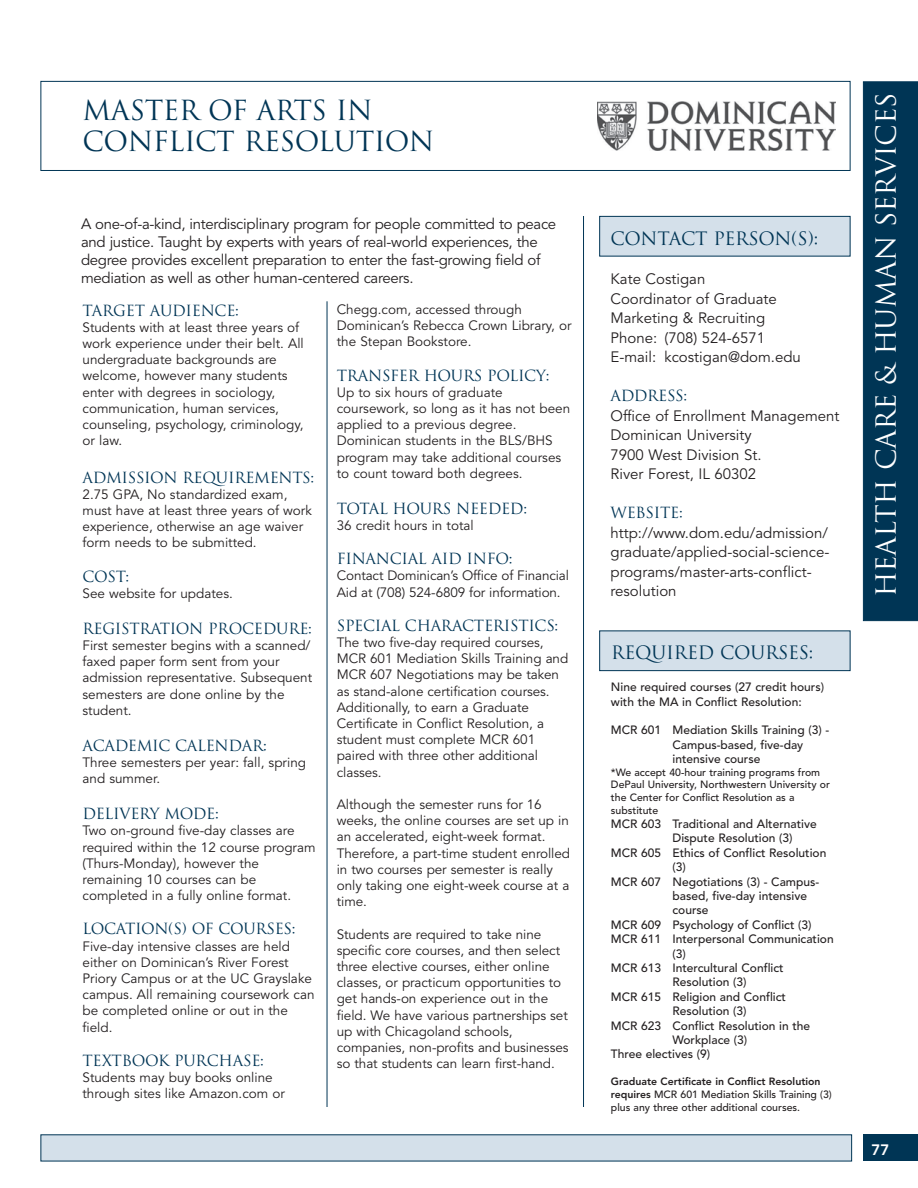
<style>
.page{position:relative;width:918px;height:1188px;background:#fff}
.page>*{position:absolute;margin:0;border:0;box-sizing:border-box;transform-origin:0 0}
.t1{font:27px/31.5px "Trajan";letter-spacing:-.015em;color:#003555}
.t2{font:27px "Trajan";letter-spacing:-.015em;color:#fff}
.t3{font:18px "Trajan";letter-spacing:-.015em;color:#003555}
.t4{font:15px/19.5px "Avenir";color:#231f20}
.t5{font:15px/18px "Avenir";letter-spacing:-.02em;color:#231f20}
.t6{font:15px "Trajan";letter-spacing:-.02em;color:#003555}
.t7{font:800 15px "Avenir";color:#fff}
.t8{font:13.5px/16.2px "Avenir";color:#231f20}
.t9{font:500 12px/14.4px "Avenir";color:#231f20}
.t10{font:500 10.5px/12.6px "Avenir";color:#231f20}
.s1{font-weight:800}
</style>
<div class="page">
<div style="left:863px;top:1134px;width:55px;height:27px;background:#003555"></div>
<div style="left:40px;top:81px;width:810px;height:90px;background:#fff;border:1px solid #003555"></div>
<div style="left:863px;top:81px;width:55px;height:540px;background:#003555"></div>
<hr style="left:583px;top:216px;width:1px;height:891px;background:#003555">
<div style="left:40px;top:1134px;width:812px;height:27px;background:#d4e0ea"></div>
<div style="left:599px;top:631px;width:251px;height:40px;background:#d4e0ea;border:1px solid #003555"></div>
<div style="left:599px;top:216px;width:251px;height:40px;background:#d4e0ea;border:1px solid #003555"></div>
<hr style="left:327px;top:301px;width:1px;height:806px;background:#003555">
<img style="left:598px;top:101px;width:237px;height:49px">
<h1 class="t1" style="left:83px;top:94px;width:353px">MASTER OF ARTS IN<br>CONFLICT RESOLUTION</h1>
<p class="t5" style="left:81px;top:215px;width:477px">A one-of-a-kind, interdisciplinary program for people committed to peace and justice. Taught by experts with years of real-world experiences, the degree provides excellent preparation to enter the fast-growing field of mediation as well as other human-centered careers.</p>
<p class="t6" style="left:83px;top:301px;width:158px">TARGET AUDIENCE:</p>
<p class="t8" style="left:83px;top:319px;width:223px">Students with at least three years of work experience under their belt. All undergraduate backgrounds are welcome, however many students enter with degrees in sociology, communication, human services, counseling, psychology, criminology, or law.</p>
<p class="t6" style="left:83px;top:468px;width:233px">ADMISSION REQUIREMENTS:</p>
<p class="t8" style="left:83px;top:486px;width:231px">2.75 GPA, No standardized exam, must have at least three years of work experience, otherwise an age waiver form needs to be submitted.</p>
<p class="t6" style="left:83px;top:567px;width:48px">COST:</p>
<p class="t8" style="left:83px;top:585px;width:150px">See website for updates.</p>
<p class="t6" style="left:83px;top:619px;width:231px">REGISTRATION PROCEDURE:</p>
<p class="t8" style="left:83px;top:638px;width:231px">First semester begins with a scanned/ faxed paper form sent from your admission representative. Subsequent semesters are done online by the student.</p>
<p class="t6" style="left:83px;top:736px;width:186px">ACADEMIC CALENDAR:</p>
<p class="t8" style="left:83px;top:755px;width:225px">Three semesters per year: fall, spring and summer.</p>
<p class="t6" style="left:83px;top:805px;width:138px">DELIVERY MODE:</p>
<p class="t8" style="left:83px;top:823px;width:235px">Two on-ground five-day classes are required within the 12 course program (Thurs-Monday), however the remaining 10 courses can be completed in a fully online format.</p>
<p class="t6" style="left:83px;top:920px;width:215px">LOCATION(S) OF COURSES:</p>
<p class="t8" style="left:83px;top:938px;width:234px">Five-day intensive classes are held either on Dominican’s River Forest<br>Priory Campus or at the UC Grayslake campus. All remaining coursework can be completed online or out in the field.</p>
<p class="t6" style="left:83px;top:1051px;width:183px">TEXTBOOK PURCHASE:</p>
<p class="t8" style="left:83px;top:1070px;width:204px">Students may buy books online through sites like Amazon.com or</p>
<p class="t8" style="left:337px;top:302px;width:236px">Chegg.com, accessed through<br>Dominican’s Rebecca Crown Library, or the Stepan Bookstore.</p>
<p class="t6" style="left:337px;top:366px;width:214px">TRANSFER HOURS POLICY:</p>
<p class="t8" style="left:337px;top:384px;width:235px">Up to six hours of graduate coursework, so long as it has not been applied to a previous degree.<br>Dominican students in the BLS/BHS program may take additional courses to count toward both degrees.</p>
<p class="t6" style="left:337px;top:499px;width:192px">TOTAL HOURS NEEDED:</p>
<p class="t8" style="left:337px;top:518px;width:138px">36 credit hours in total</p>
<p class="t6" style="left:337px;top:550px;width:177px">FINANCIAL AID INFO:</p>
<p class="t8" style="left:337px;top:568px;width:234px">Contact Dominican’s Office of Financial<br>Aid at (708) 524-6809 for information.</p>
<p class="t6" style="left:337px;top:616px;width:223px">SPECIAL CHARACTERISTICS:</p>
<p class="t8" style="left:337px;top:635px;width:233px">The two five-day required courses,<br>MCR 601 Mediation Skills Training and<br>MCR 607 Negotiations may be taken as stand-alone certification courses.<br>Additionally, to earn a Graduate<br>Certificate in Conflict Resolution, a student must complete MCR 601 paired with three other additional classes.</p>
<p class="t8" style="left:337px;top:797px;width:235px">Although the semester runs for 16 weeks, the online courses are set up in an accelerated, eight-week format.<br>Therefore, a part-time student enrolled in two courses per semester is really only taking one eight-week course at a time.</p>
<p class="t8" style="left:337px;top:926px;width:233px">Students are required to take nine specific core courses, and then select three elective courses, either online classes, or practicum opportunities to get hands-on experience out in the field. We have various partnerships set up with Chicagoland schools, companies, non-profits and businesses so that students can learn first-hand.</p>
<h2 class="t3" style="left:611px;top:228px;width:209px">CONTACT PERSON(S):</h2>
<p class="t4" style="left:611px;top:270px;width:192px">Kate Costigan<br>Coordinator of Graduate<br>Marketing &amp; Recruiting<br>Phone: (708) 524-6571<br>E-mail: kcostigan@dom.edu</p>
<p class="t6" style="left:611px;top:387px;width:78px">ADDRESS:</p>
<p class="t4" style="left:611px;top:406px;width:231px">Office of Enrollment Management<br>Dominican University<br>7900 West Division St.<br>River Forest, IL 60302</p>
<p class="t6" style="left:611px;top:504px;width:74px">WEBSITE:</p>
<p class="t4" style="left:611px;top:523px;width:220px">http://www.dom. edu/admission/ graduate/applied-social-science&shy;programs/master-arts-conflict&shy;resolution</p>
<h2 class="t3" style="left:611px;top:641px;width:204px">REQUIRED COURSES:</h2>
<p class="t9" style="left:611px;top:680px;width:215px">Nine required courses (27 credit hours) with the MA in Conflict Resolution:</p>
<p class="t9" style="left:672px;top:723px;width:158px;text-indent:-62px">MCR 601 Mediation Skills Training (3) -<br>Campus-based, five-day intensive course</p>
<p class="t10" style="left:611px;top:766px;width:220px">*We accept 40-hour training programs from DePaul University, Northwestern University or the Center for Conflict Resolution as a substitute</p>
<p class="t9" style="left:611px;top:817px;width:207px">MCR 603 Traditional and Alternative</p>
<p class="t9" style="left:672px;top:831px;width:122px">Dispute Resolution (3)</p>
<p class="t9" style="left:611px;top:846px;width:217px">MCR 605 Ethics of Conflict Resolution</p>
<p class="t9" style="left:672px;top:860px;width:15px">(3)</p>
<p class="t9" style="left:611px;top:875px;width:210px">MCR 607 Negotiations (3) - Campus-</p>
<p class="t9" style="left:672px;top:889px;width:136px">based, five-day intensive</p>
<p class="t9" style="left:672px;top:903px;width:38px">course</p>
<p class="t9" style="left:611px;top:918px;width:202px">MCR 609 Psychology of Conflict (3)</p>
<p class="t9" style="left:611px;top:932px;width:224px">MCR 611 Interpersonal Communication</p>
<p class="t9" style="left:672px;top:947px;width:15px">(3)</p>
<p class="t9" style="left:611px;top:961px;width:174px">MCR 613 Intercultural Conflict</p>
<p class="t9" style="left:672px;top:975px;width:76px">Resolution (3)</p>
<p class="t9" style="left:611px;top:990px;width:177px">MCR 615 Religion and Conflict</p>
<p class="t9" style="left:672px;top:1004px;width:76px">Resolution (3)</p>
<p class="t9" style="left:611px;top:1019px;width:201px">MCR 623 Conflict Resolution in the</p>
<p class="t9" style="left:672px;top:1033px;width:76px">Workplace (3)</p>
<p class="t9" style="left:611px;top:1047px;width:101px">Three electives (9)</p>
<p class="t10" style="left:611px;top:1076px;width:222px"><span class="s1">Graduate Certificate in Conflict Resolution requires</span> MCR 601 Mediation Skills Training (3) plus any three other additional courses.</p>
<h1 class="t2" style="left:870px;top:597px;width:506px;rotate:-90deg">HEALTH CARE &amp; HUMAN SERVICES</h1>
<p class="t7" style="left:872px;top:1141px;width:19px">77</p>
</div>
